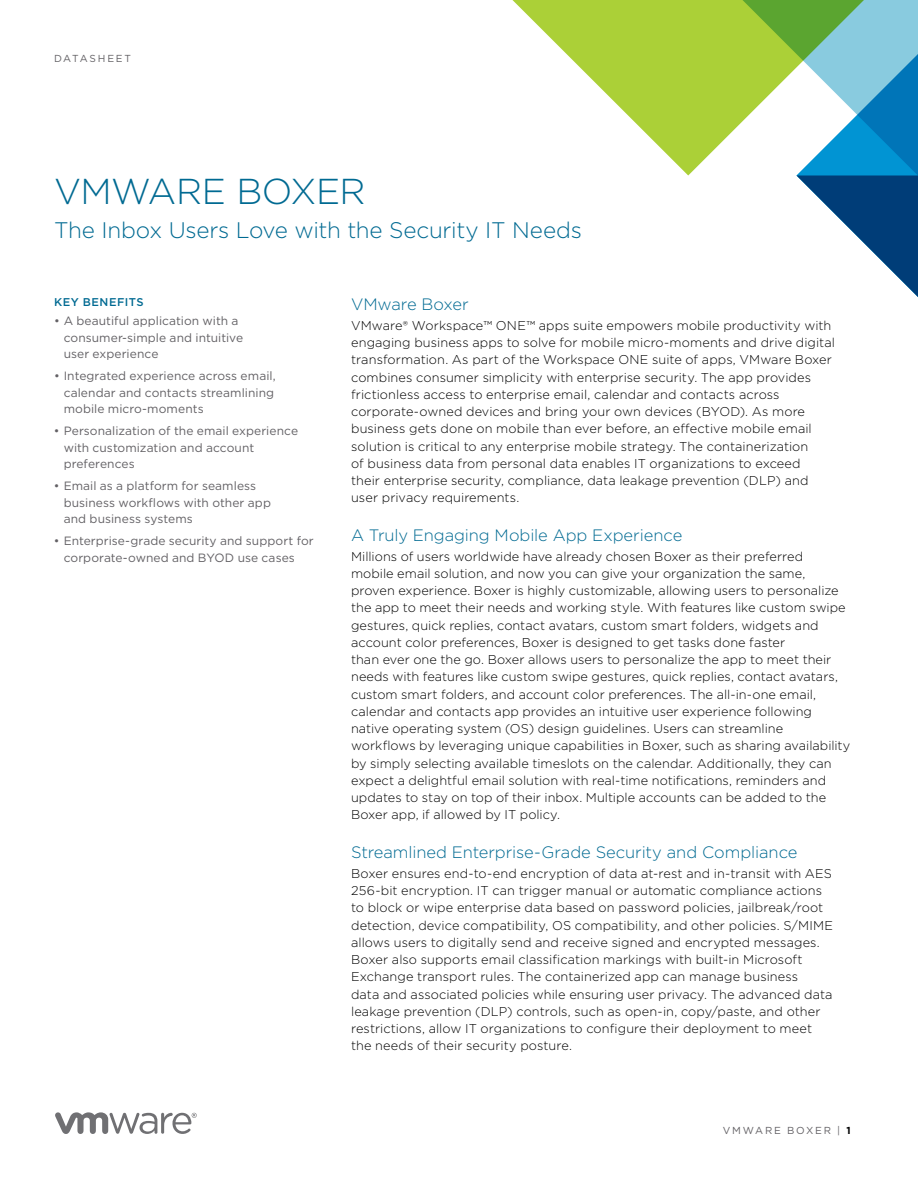
<style>
.page{position:relative;width:918px;height:1188px;background:#fff}
.page>*{position:absolute;margin:0;border:0;box-sizing:border-box;transform-origin:0 0}
.t1{font:300 36px "Gotham";letter-spacing:-.015em;color:#006a92}
.t2{font:300 22.5px "Gotham";letter-spacing:-.015em;color:#006a92}
.t3{font:300 16.5px "Gotham";letter-spacing:-.005em;color:#006a92}
.t4{font:300 12.75px/17.2px "Gotham";letter-spacing:.005em;color:#000}
.t5{font:12px/16.5px "Gotham";letter-spacing:.005em;color:#636165}
.t6{font:500 11.25px "Gotham";letter-spacing:.05em;color:#006a92}
.t7{font:10.2px "Gotham";letter-spacing:.175em;color:#636165}
.s1{font-weight:700;color:#000}
</style>
<div class="page">
<svg style="left:55px;top:1112px;width:142px;height:22px"></svg>
<svg style="left:512px;top:0;width:217px;height:175px;fill:#abd037"></svg>
<svg style="left:729px;top:0;width:189px;height:297px"></svg>
<p class="t7" style="left:54px;top:52px;width:79px">DATASHEET</p>
<h1 class="t1" style="left:54px;top:169px;width:313px">VMWARE BOXER</h1>
<h2 class="t2" style="left:54px;top:216px;width:529px">The Inbox Users Love with the Security IT Needs</h2>
<p class="t6" style="left:54px;top:295px;width:91px">KEY BENEFITS</p>
<p class="t5" style="left:64px;top:313px;width:181px;text-indent:-10px">• A beautiful application with a consumer-simple and intuitive user experience</p>
<p class="t5" style="left:64px;top:368px;width:214px;text-indent:-10px">• Integrated experience across email, calendar and contacts streamlining mobile micro-moments</p>
<p class="t5" style="left:64px;top:423px;width:236px;text-indent:-10px">• Personalization of the email experience with customization and account preferences</p>
<p class="t5" style="left:64px;top:477px;width:209px;text-indent:-10px">• Email as a platform for seamless business workflows with other app and business systems</p>
<p class="t5" style="left:64px;top:532px;width:252px;text-indent:-10px">• Enterprise-grade security and support for corporate-owned and BYOD use cases</p>
<p class="t3" style="left:351px;top:294px;width:119px">VMware Boxer</p>
<p class="t4" style="left:351px;top:316px;width:485px">VMware® Workspace™ ONE™ apps suite empowers mobile productivity with engaging business apps to solve for mobile micro-moments and drive digital transformation. As part of the Workspace ONE suite of apps, VMware Boxer combines consumer simplicity with enterprise security. The app provides frictionless access to enterprise email, calendar and contacts across corporate-owned devices and bring your own devices (BYOD). As more business gets done on mobile than ever before, an effective mobile email solution is critical to any enterprise mobile strategy. The containerization<br>of business data from personal data enables IT organizations to exceed<br>their enterprise security, compliance, data leakage prevention (DLP) and user privacy requirements.</p>
<p class="t3" style="left:351px;top:525px;width:333px">A Truly Engaging Mobile App Experience</p>
<p class="t4" style="left:351px;top:547px;width:501px">Millions of users worldwide have already chosen Boxer as their preferred<br>mobile email solution, and now you can give your organization the same, proven experience. Boxer is highly customizable, allowing users to personalize the app to meet their needs and working style. With features like custom swipe gestures, quick replies, contact avatars, custom smart folders, widgets and account color preferences, Boxer is designed to get tasks done faster<br>than ever one the go. Boxer allows users to personalize the app to meet their needs with features like custom swipe gestures, quick replies, contact avatars, custom smart folders, and account color preferences. The all-in-one email, calendar and contacts app provides an intuitive user experience following native operating system (OS) design guidelines. Users can streamline workflows by leveraging unique capabilities in Boxer, such as sharing availability by simply selecting available timeslots on the calendar. Additionally, they can expect a delightful email solution with real-time notifications, reminders and updates to stay on top of their inbox. Multiple accounts can be added to the Boxer app, if allowed by IT policy.</p>
<p class="t3" style="left:351px;top:842px;width:448px">Streamlined Enterprise-Grade Security and Compliance</p>
<p class="t4" style="left:351px;top:864px;width:483px">Boxer ensures end-to-end encryption of data at-rest and in-transit with AES 256-bit encryption. IT can trigger manual or automatic compliance actions to block or wipe enterprise data based on password policies, jailbreak/root detection, device compatibility, OS compatibility, and other policies. S/MIME allows users to digitally send and receive signed and encrypted messages.<br>Boxer also supports email classification markings with built-in Microsoft Exchange transport rules. The containerized app can manage business<br>data and associated policies while ensuring user privacy. The advanced data leakage prevention (DLP) controls, such as open-in, copy/paste, and other restrictions, allow IT organizations to configure their deployment to meet the needs of their security posture.</p>
<p class="t7" style="left:723px;top:1124px;width:129px">VMWARE BOXER | <span class="s1">1</span></p>
</div>
